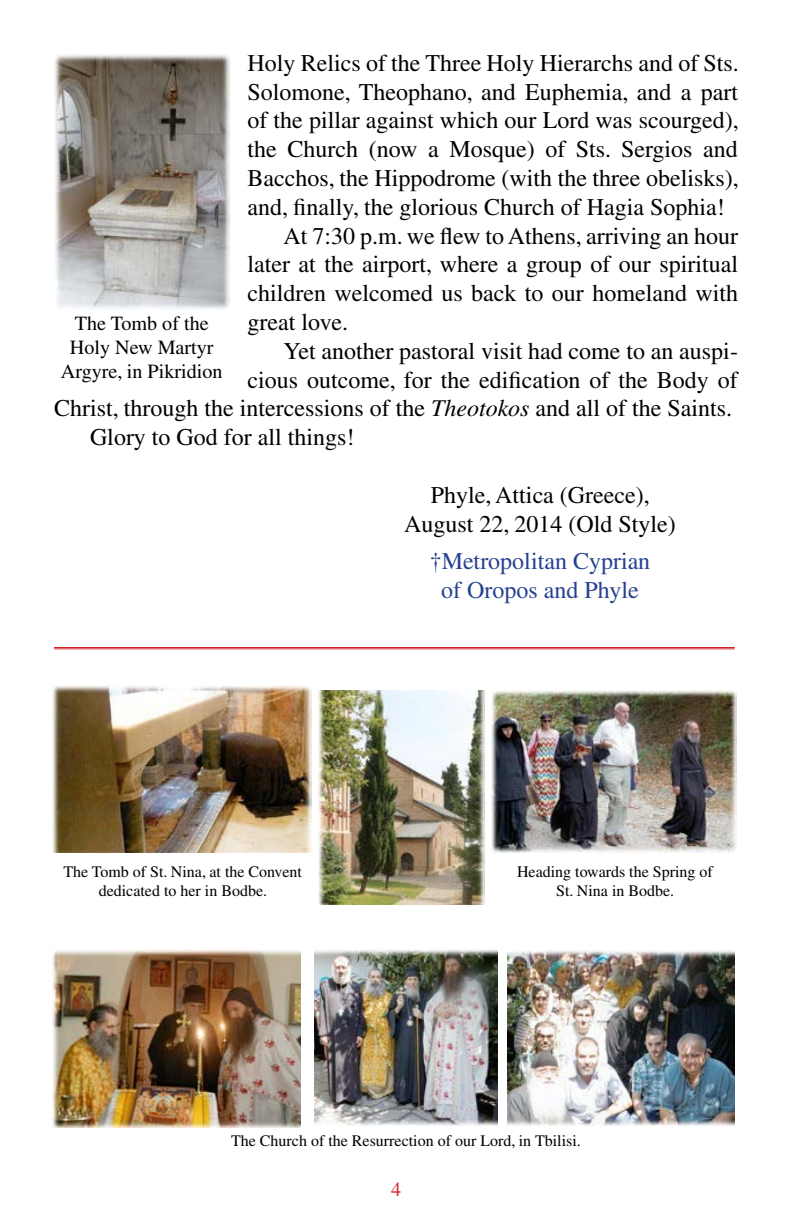
<style>
.page{position:relative;width:792px;height:1224px;background:#fff}
.page>*{position:absolute;margin:0;border:0;box-sizing:border-box;transform-origin:0 0}
.t1{font:24px/28.8px "Times CTOS";color:#000;text-align:justify}
.t2{font:24px "Times CTOS";color:#25408f}
.t3{font:20.2px/24.2px "Times CTOS";color:#000;text-align:center}
.t4{font:20px "Times CTOS";color:#d2232a}
.t5{font:16px/19.2px "Times CTOS";color:#000;text-align:center}
.s1{font-style:italic}
</style>
<div class="page">
<img style="left:54px;top:54px;width:176px;height:255px">
<img style="left:52px;top:685px;width:259px;height:168px">
<img style="left:492px;top:690px;width:244px;height:163px">
<img style="left:52px;top:950px;width:249px;height:177px">
<img style="left:508px;top:951px;width:227px;height:175px">
<img style="left:314px;top:950px;width:183px;height:176px">
<img style="left:319px;top:690px;width:166px;height:214px">
<hr style="left:54px;top:647px;width:681px;height:1px;background:#d2232a">
<hr style="left:54px;top:648px;width:681px;height:1px;background:#d2232a">
<p class="t1" style="left:248px;top:47px;width:493px">Holy Relics of the Three Holy Hierarchs and of Sts.<br>Solomone, Theophano, and Euphemia, and a part of the pillar against which our Lord was scourged), the Church (now a Mosque) of Sts. Sergios and Bacchos, the Hippodrome (with the three obelisks), and, finally, the glorious Church of Hagia Sophia!</p>
<p class="t1" style="left:248px;top:219px;width:492px;text-indent:36px">At 7:30 p.m. we flew to Athens, arriving an hour later at the airport, where a group of our spiritual children welcomed us back to our homeland with great love.</p>
<p class="t1" style="left:54px;top:335px;width:686px;text-align:right">Yet another pastoral visit had come to an auspi-<br>cious outcome, for the edification of the Body of<br>Christ, through the intercessions of the <span class="s1">Theotokos</span> and all of the Saints.</p>
<p class="t1" style="left:90px;top:421px;width:266px">Glory to God for all things!</p>
<p class="t1" style="left:431px;top:479px;width:220px">Phyle, Attica (Greece),</p>
<p class="t1" style="left:404px;top:507px;width:273px">August 22, 2014 (Old Style)</p>
<p class="t2" style="left:430px;top:541px;width:222px">†Metropolitan Cyprian</p>
<p class="t2" style="left:441px;top:570px;width:199px">of Oropos and Phyle</p>
<p class="t3" style="left:61px;top:309px;width:163px">The Tomb of the<br>Holy New Martyr<br>Argyre, in Pikridion</p>
<p class="t5" style="left:63px;top:861px;width:240px">The Tomb of St. Nina, at the Convent dedicated to her in Bodbe.</p>
<p class="t5" style="left:517px;top:861px;width:197px">Heading towards the Spring of</p>
<p class="t5" style="left:556px;top:880px;width:120px">St. Nina in Bodbe.</p>
<p class="t5" style="left:231px;top:1130px;width:351px">The Church of the Resurrection of our Lord, in Tbilisi.</p>
<p class="t4" style="left:391px;top:1173px;width:11px">4</p>
</div>
